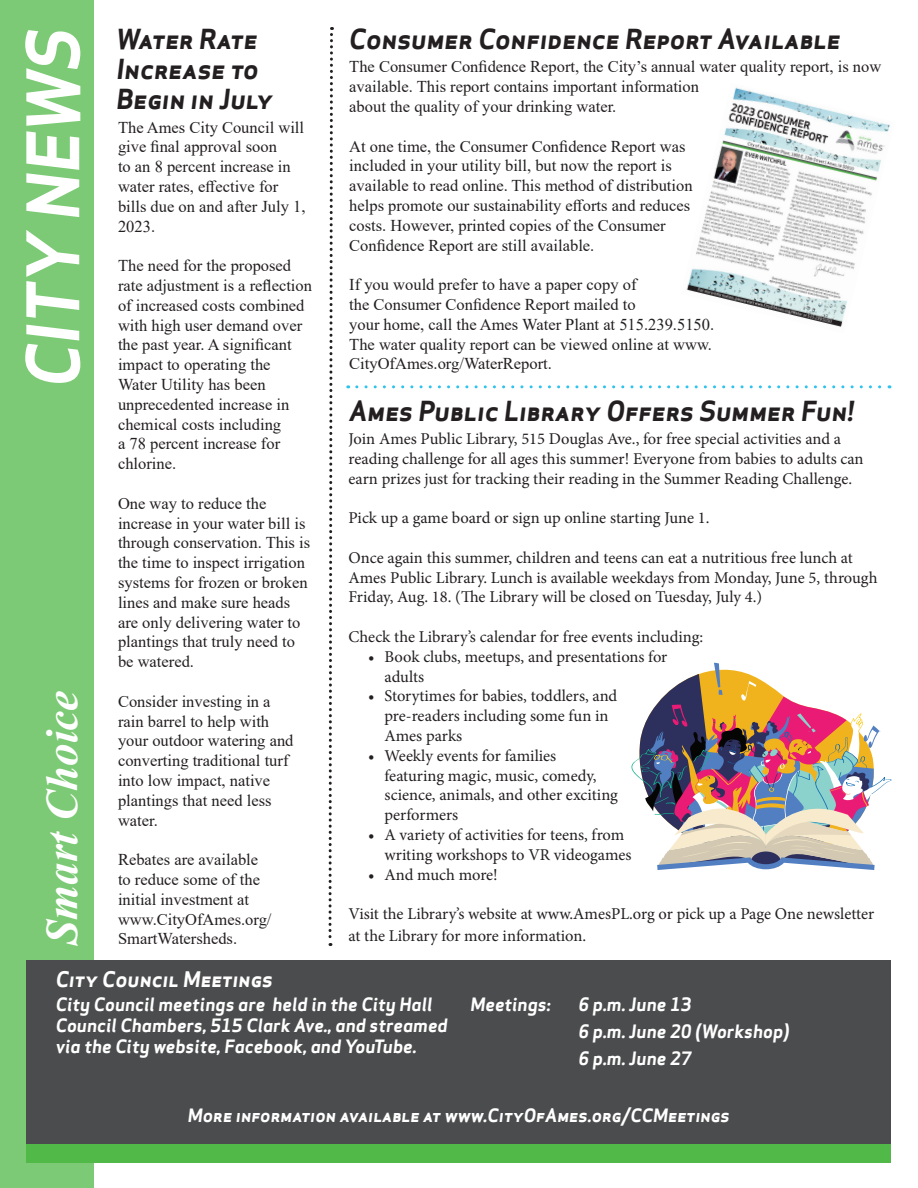
<style>
.page{position:relative;width:918px;height:1188px;background:#fff}
.page>*{position:absolute;margin:0;border:0;box-sizing:border-box;transform-origin:0 0}
.t1{font:italic 700 70.5px "Apex Sans";color:#fff}
.t2{font:italic 700 45px "Times New Roman";color:#fff}
.t3{font:italic 700 27px/30px "Apex Sans";color:#231f20}
.t4{font:italic 700 21px "Apex Sans";color:#fff}
.t5{font:italic 700 18px/21px "Apex Sans";color:#fff}
.t6{font:16.5px/19.8px "Times New Roman";color:#231f20}
.t7{font:16.5px/19.8px "Minion Pro";color:#231f20}
</style>
<div class="page">
<svg style="left:328px;top:27px;width:6px;height:919px"></svg>
<div style="left:0;top:0;width:94px;height:1188px;background:#7cca75"></div>
<div style="left:27px;top:1144px;width:864px;height:19px;background:#51b948"></div>
<div style="left:27px;top:960px;width:864px;height:183px;background:#4b4c4d"></div>
<svg style="left:357px;top:385px;width:533px;height:3px"></svg>
<img style="left:686px;top:87px;width:204px;height:240px">
<svg style="left:631px;top:663px;width:261px;height:207px"></svg>
<p class="t1" style="left:8px;top:387px;width:361px;rotate:-90deg">CITY NEWS</p>
<p class="t2" style="left:31px;top:945px;width:255px;rotate:-90deg">Smart Choice</p>
<p class="t3" style="left:117px;top:24px;width:158px">Water Rate<br>Increase to<br>Begin in July</p>
<p class="t6" style="left:118px;top:117px;width:189px">The Ames City Council will give final approval soon<br>to an 8 percent increase in water rates, effective for bills due on and after July 1,<br>2023.</p>
<p class="t6" style="left:118px;top:255px;width:196px">The need for the proposed rate adjustment is a reflection of increased costs combined with high user demand over the past year. A significant impact to operating the<br>Water Utility has been unprecedented increase in chemical costs including<br>a 78 percent increase for chlorine.</p>
<p class="t6" style="left:118px;top:493px;width:194px">One way to reduce the increase in your water bill is through conservation. This is the time to inspect irrigation systems for frozen or broken lines and make sure heads are only delivering water to plantings that truly need to be watered.</p>
<p class="t6" style="left:118px;top:691px;width:177px">Consider investing in a rain barrel to help with your outdoor watering and converting traditional turf into low impact, native plantings that need less water.</p>
<p class="t6" style="left:118px;top:849px;width:155px">Rebates are available to reduce some of the initial investment at www.CityOfAmes.org/<br>SmartWatersheds.</p>
<p class="t4" style="left:56px;top:965px;width:219px">City Council Meetings</p>
<p class="t3" style="left:349px;top:24px;width:493px">Consumer Confidence Report Available</p>
<p class="t6" style="left:349px;top:56px;width:534px">The Consumer Confidence Report, the City’s annual water quality report, is now available. This report contains important information<br>about the quality of your drinking water.</p>
<p class="t6" style="left:349px;top:136px;width:345px">At one time, the Consumer Confidence Report was included in your utility bill, but now the report is available to read online. This method of distribution helps promote our sustainability efforts and reduces costs. However, printed copies of the Consumer Confidence Report are still available.</p>
<p class="t6" style="left:349px;top:274px;width:366px">If you would prefer to have a paper copy of<br>the Consumer Confidence Report mailed to<br>your home, call the Ames Water Plant at 515.239.5150.<br>The water quality report can be viewed online at www.<br>CityOfAmes.org/WaterReport.</p>
<p class="t3" style="left:349px;top:396px;width:506px">Ames Public Library Offers Summer Fun!</p>
<p class="t7" style="left:349px;top:429px;width:517px">Join Ames Public Library, 515 Douglas Ave., for free special activities and a reading challenge for all ages this summer! Everyone from babies to adults can earn prizes just for tracking their reading in the Summer Reading Challenge.</p>
<p class="t7" style="left:349px;top:508px;width:362px">Pick up a game board or sign up online starting June 1.</p>
<p class="t7" style="left:349px;top:548px;width:531px">Once again this summer, children and teens can eat a nutritious free lunch at<br>Ames Public Library. Lunch is available weekdays from Monday, June 5, through<br>Friday, Aug. 18. (The Library will be closed on Tuesday, July 4.)</p>
<p class="t7" style="left:349px;top:627px;width:356px">Check the Library’s calendar for free events including:</p>
<p class="t7" style="left:385px;top:647px;width:284px;text-indent:-16px">• Book clubs, meetups, and presentations for adults</p>
<p class="t7" style="left:385px;top:686px;width:234px;text-indent:-16px">• Storytimes for babies, toddlers, and pre-readers including some fun in<br>Ames parks</p>
<p class="t7" style="left:385px;top:746px;width:235px;text-indent:-16px">• Weekly events for families featuring magic, music, comedy, science, animals, and other exciting performers</p>
<p class="t7" style="left:385px;top:825px;width:249px;text-indent:-16px">• A variety of activities for teens, from writing workshops to VR videogames</p>
<p class="t7" style="left:368px;top:865px;width:131px">• And much more!</p>
<p class="t7" style="left:349px;top:903px;width:527px;line-height:21.6px">Visit the Library’s website at www.AmesPL.org or pick up a Page One newsletter at the Library for more information.</p>
<p class="t5" style="left:56px;top:994px;width:393px">City Council meetings are held in the City Hall<br>Council Chambers, 515 Clark Ave., and streamed via the City website, Facebook, and YouTube.</p>
<p class="t5" style="left:470px;top:994px;width:82px">Meetings:</p>
<p class="t5" style="left:578px;top:994px;width:115px">6 p.m. June 13</p>
<p class="t5" style="left:578px;top:1021px;width:213px">6 p.m. June 20 (Workshop)</p>
<p class="t5" style="left:578px;top:1048px;width:115px">6 p.m. June 27</p>
<p class="t5" style="left:188px;top:1105px;width:544px">More information available at www.CityOfAmes.org/CCMeetings</p>
</div>
